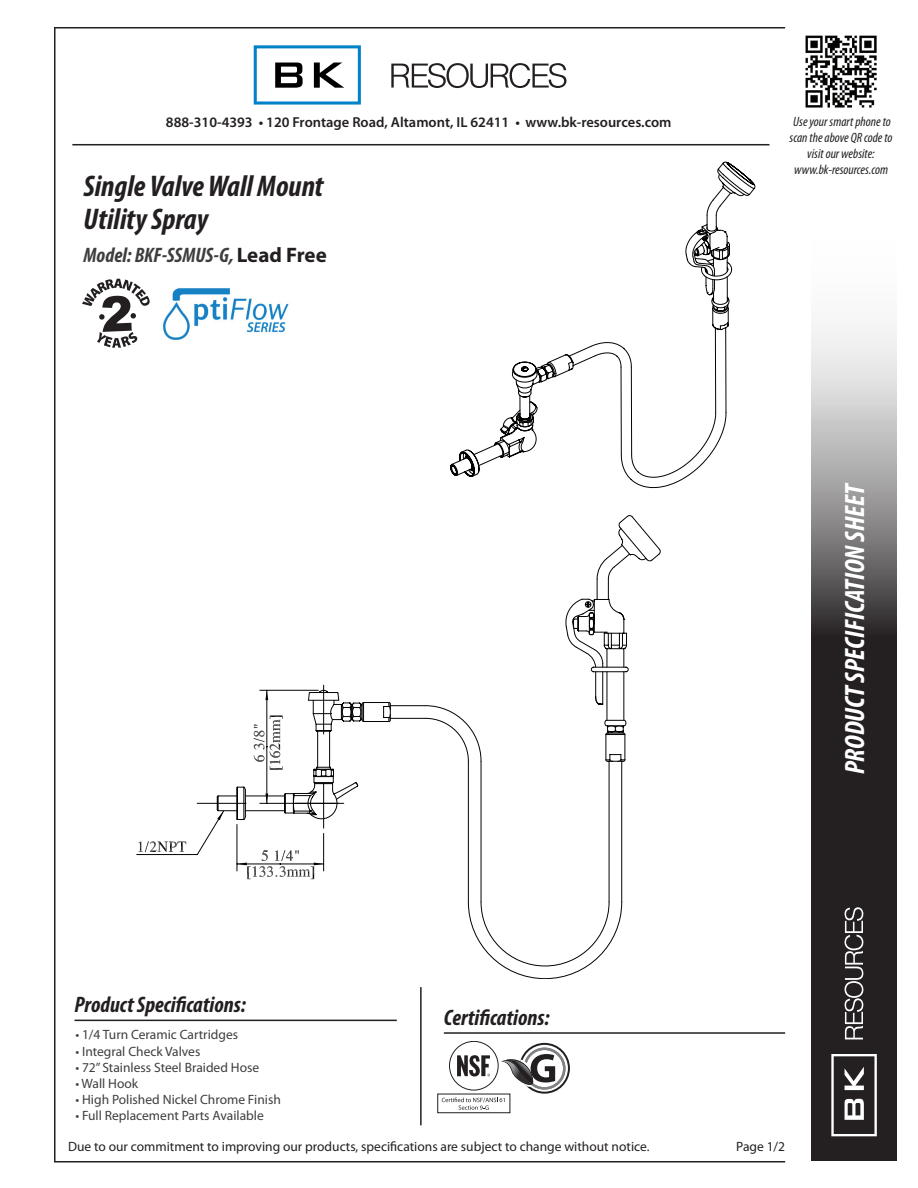
<style>
.page{position:relative;width:918px;height:1188px;background:#fff}
.page>*{position:absolute;margin:0;border:0;box-sizing:border-box;transform-origin:0 0}
.t1{font:italic 700 condensed 30px/33px "Myriad Pro";color:#231f20}
.t2{font:italic 700 condensed 28.05px "Myriad Pro";letter-spacing:-.005em;color:#fff}
.t3{font:italic 700 condensed 22.5px "Myriad Pro";color:#231f20}
.t4{font:italic 700 condensed 21px "Myriad Pro";color:#3e3e3f}
.t5{font:600 14.55px "Myriad Pro";color:#231f20}
.t6{font:13.5px "Myriad Pro";color:#3e3e3f}
.t7{font:13.5px "Myriad Pro";color:#231f20}
.t8{font:italic condensed 13.5px/16.2px "Myriad Pro";color:#231f20;text-align:center}
.s1{font-style:normal;font-stretch:normal;color:#231f20}
</style>
<div class="page">
<svg style="left:811px;top:325px;width:86px;height:836px;background:#565354"></svg>
<svg style="left:845px;top:907px;width:18px;height:132px"></svg>
<svg style="left:831px;top:1054px;width:46px;height:82px"></svg>
<img style="left:805px;top:36px;width:72px;height:71px">
<hr style="left:54px;top:1161px;width:731px;height:1px;background:#231f20">
<hr style="left:54px;top:27px;width:731px;height:1px;background:#231f20">
<hr style="left:54px;top:27px;width:2px;height:1134px;background:#231f20">
<svg style="left:254px;top:45px;width:107px;height:60px"></svg>
<svg style="left:391px;top:63px;width:176px;height:25px"></svg>
<hr style="left:72px;top:144px;width:698px;height:1px;background:#231f20">
<hr style="left:75px;top:1020px;width:322px;height:1px;background:#231f20">
<hr style="left:420px;top:987px;width:2px;height:138px;background:#231f20">
<svg style="left:82px;top:279px;width:68px;height:69px"></svg>
<img style="left:162px;top:288px;width:127px;height:52px">
<hr style="left:444px;top:1032px;width:341px;height:2px;background:#231f20">
<div style="left:437px;top:1094px;width:73px;height:19px;border:1px solid #231f20"></div>
<svg style="left:442px;top:1043px;width:128px;height:67px"></svg>
<svg style="left:465px;top:174px;width:291px;height:301px"></svg>
<svg style="left:136px;top:585px;width:493px;height:370px"></svg>
<p class="t5" style="left:166px;top:113px;width:507px">888-310-4393 • 120 Frontage Road, Altamont, IL 62411 • www.bk-resources.com</p>
<h1 class="t1" style="left:84px;top:169px;width:241px">Single Valve Wall Mount<br>Utility Spray</h1>
<h3 class="t4" style="left:84px;top:242px;width:245px">Model: BKF-SSMUS-G, <span class="s1">Lead Free</span></h3>
<p class="t8" style="left:790px;top:113px;width:105px">Use your smart phone to scan the above QR code to visit our website: www.bk-resources.com</p>
<h2 class="t2" style="left:837px;top:774px;width:293px;rotate:-90deg">PRODUCT SPECIFICATION SHEET</h2>
<h3 class="t3" style="left:75px;top:990px;width:173px">Product Specifications:</h3>
<p class="t6" style="left:75px;top:1027px;width:164px">• 1/4 Turn Ceramic Cartridges</p>
<p class="t6" style="left:75px;top:1043px;width:127px">• Integral Check Valves</p>
<p class="t6" style="left:75px;top:1059px;width:185px">• 72” Stainless Steel Braided Hose</p>
<p class="t6" style="left:75px;top:1075px;width:64px">• Wall Hook</p>
<p class="t6" style="left:75px;top:1091px;width:207px">• High Polished Nickel Chrome Finish</p>
<p class="t6" style="left:75px;top:1108px;width:190px">• Full Replacement Parts Available</p>
<h3 class="t3" style="left:444px;top:1003px;width:107px">Certifications:</h3>
<p class="t7" style="left:68px;top:1138px;width:583px">Due to our commitment to improving our products, specifications are subject to change without notice.</p>
<p class="t7" style="left:736px;top:1138px;width:50px">Page 1/2</p>
</div>
